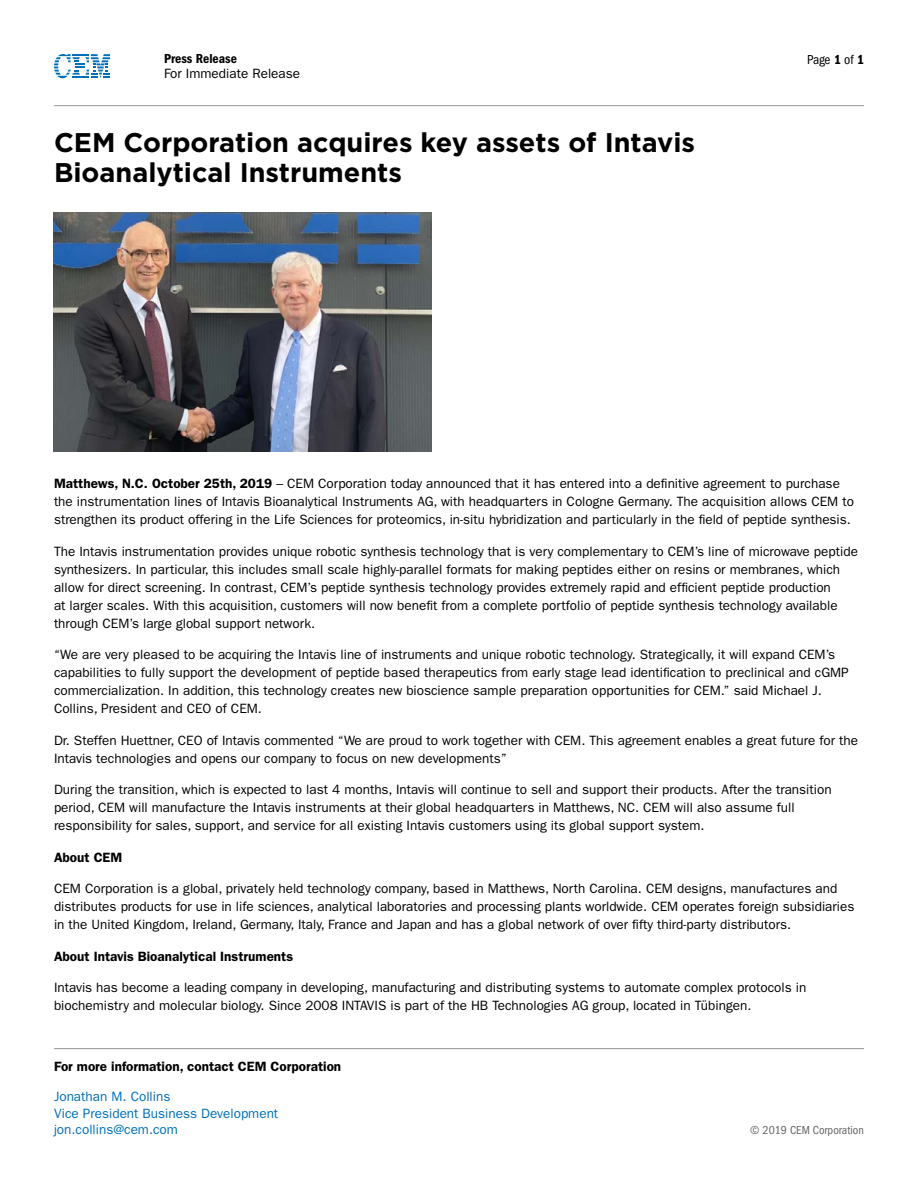
<style>
.page{position:relative;width:918px;height:1188px;background:#fff}
.page>*{position:absolute;margin:0;border:0;box-sizing:border-box;transform-origin:0 0}
.Press_Release_Title{font:700 27px/30px "Gotham HTF";color:#000}
.Paragraph{font:13.5px/18px "ITC Franklin Gothic Std";color:#000}
.Paragraph-2{font:600 13.5px "ITC Franklin Gothic Std";color:#000}
.Paragraph-3{font:13.5px/16.5px "ITC Franklin Gothic Std";color:#006fba}
.t1{font:13.5px "ITC Franklin Gothic Std Dm Cd";color:#000}
.t2{font:condensed 13.5px "ITC Franklin Gothic Std";letter-spacing:-.015em;color:#000}
.t3{font:condensed 12px "ITC Franklin Gothic Std";color:#636466}
.s1{font-family:"ITC Franklin Gothic Std Dm Cd";font-stretch:normal}
.s2{font-weight:600}
</style>
<div class="page">
<svg style="left:54px;top:54px;width:56px;height:24px"></svg>
<hr style="left:54px;top:105px;width:810px;height:1px;background:#939598">
<hr style="left:54px;top:1048px;width:810px;height:1px;background:#939598">
<img style="left:54px;top:212px;width:378px;height:240px">
<p class="t1" style="left:164px;top:51px;width:74px">Press Release</p>
<p class="Paragraph" style="left:164px;top:65px;width:138px">For Immediate Release</p>
<p class="Press_Release_Title" style="left:54px;top:127px;width:643px">CEM Corporation acquires key assets of Intavis<br>Bioanalytical Instruments</p>
<p class="t2" style="left:807px;top:52px;width:58px">Page <span class="s1">1</span> of <span class="s1">1</span></p>
<p class="Paragraph" style="left:54px;top:475px;width:802px"><span class="s2">Matthews, N.C. October 25th, 2019</span> – CEM Corporation today announced that it has entered into a definitive agreement to purchase the instrumentation lines of Intavis Bioanalytical Instruments AG, with headquarters in Cologne Germany. The acquisition allows CEM to strengthen its product offering in the Life Sciences for proteomics, in-situ hybridization and particularly in the field of peptide synthesis.</p>
<p class="Paragraph" style="left:54px;top:542px;width:805px">The Intavis instrumentation provides unique robotic synthesis technology that is very complementary to CEM’s line of microwave peptide synthesizers. In particular, this includes small scale highly-parallel formats for making peptides either on resins or membranes, which allow for direct screening. In contrast, CEM’s peptide synthesis technology provides extremely rapid and efficient peptide production<br>at larger scales. With this acquisition, customers will now benefit from a complete portfolio of peptide synthesis technology available through CEM’s large global support network.</p>
<p class="Paragraph" style="left:54px;top:646px;width:796px">“We are very pleased to be acquiring the Intavis line of instruments and unique robotic technology. Strategically, it will expand CEM’s capabilities to fully support the development of peptide based therapeutics from early stage lead identification to preclinical and cGMP commercialization. In addition, this technology creates new bioscience sample preparation opportunities for CEM.” said Michael J.<br>Collins, President and CEO of CEM.</p>
<p class="Paragraph" style="left:54px;top:731px;width:806px">Dr. Steffen Huettner, CEO of Intavis commented “We are proud to work together with CEM. This agreement enables a great future for the<br>Intavis technologies and opens our company to focus on new developments”</p>
<p class="Paragraph" style="left:54px;top:781px;width:779px">During the transition, which is expected to last 4 months, Intavis will continue to sell and support their products. After the transition period, CEM will manufacture the Intavis instruments at their global headquarters in Matthews, NC. CEM will also assume full responsibility for sales, support, and service for all existing Intavis customers using its global support system.</p>
<p class="Paragraph-2" style="left:54px;top:849px;width:70px">About CEM</p>
<p class="Paragraph" style="left:54px;top:880px;width:802px">CEM Corporation is a global, privately held technology company, based in Matthews, North Carolina. CEM designs, manufactures and distributes products for use in life sciences, analytical laboratories and processing plants worldwide. CEM operates foreign subsidiaries in the United Kingdom, Ireland, Germany, Italy, France and Japan and has a global network of over fifty third-party distributors.</p>
<p class="Paragraph-2" style="left:54px;top:948px;width:241px">About Intavis Bioanalytical Instruments</p>
<p class="Paragraph" style="left:54px;top:979px;width:754px">Intavis has become a leading company in developing, manufacturing and distributing systems to automate complex protocols in biochemistry and molecular biology. Since 2008 INTAVIS is part of the HB Technologies AG group, located in Tübingen.</p>
<p class="Paragraph-2" style="left:54px;top:1058px;width:289px">For more information, contact CEM Corporation</p>
<p class="Paragraph-3" style="left:54px;top:1088px;width:226px">Jonathan M. Collins<br>Vice President Business Development jon.collins@cem.com</p>
<p class="t3" style="left:750px;top:1123px;width:115px">© 2019 CEM Corporation</p>
</div>
